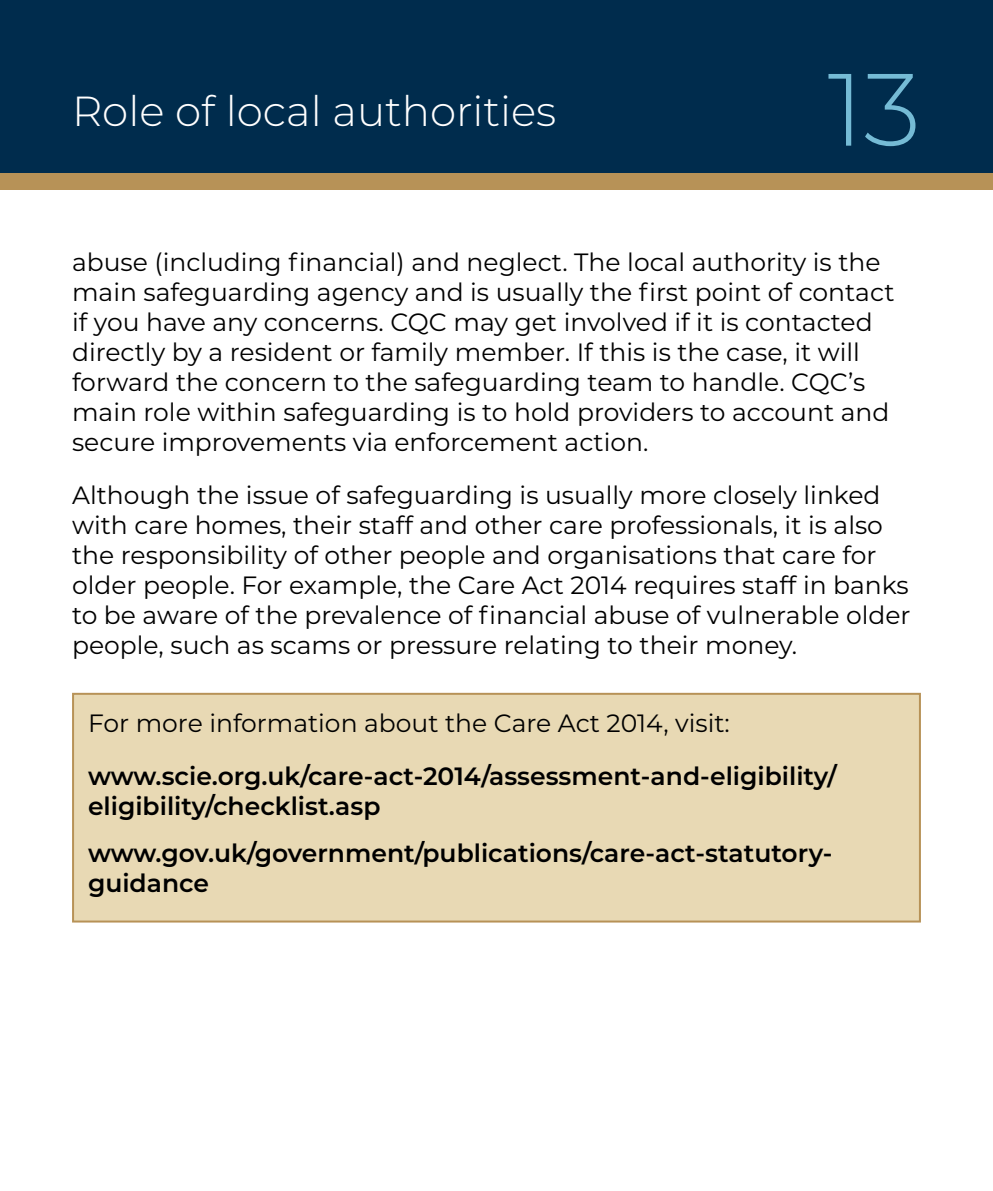
<style>
.page{position:relative;width:993px;height:1191px;background:#fff}
.page>*{position:absolute;margin:0;border:0;box-sizing:border-box;transform-origin:0 0}
.t1{font:300 102.4px "Montserrat Alternates";color:#75bbd5}
.t2{font:300 42px "Montserrat";color:#fff}
.t3{font:25px/30px "Montserrat";color:#000}
.t4{font:600 25px/30px "Montserrat";color:#000}
</style>
<div class="page">
<div style="left:72px;top:693px;width:848px;height:229px;background:#e8d9b4;border:2px solid #b79257"></div>
<div style="left:0;top:9px;width:992px;height:181px;background:#b79257"></div>
<div style="left:0;top:0;width:992px;height:173px;background:#002c4d"></div>
<h2 class="t2" style="left:72px;top:82px;width:485px">Role of local authorities</h2>
<h1 class="t1" style="left:827px;top:40px;width:95px">13</h1>
<p class="t3" style="left:72px;top:246px;width:823px">abuse (including financial) and neglect. The local authority is the main safeguarding agency and is usually the first point of contact if you have any concerns. CQC may get involved if it is contacted directly by a resident or family member. If this is the case, it will forward the concern to the safeguarding team to handle. CQC’s main role within safeguarding is to hold providers to account and secure improvements via enforcement action.</p>
<p class="t3" style="left:72px;top:479px;width:839px">Although the issue of safeguarding is usually more closely linked with care homes, their staff and other care professionals, it is also the responsibility of other people and organisations that care for older people. For example, the Care Act 2014 requires staff in banks to be aware of the prevalence of financial abuse of vulnerable older people, such as scams or pressure relating to their money.</p>
<p class="t3" style="left:88px;top:707px;width:643px">For more information about the Care Act 2014, visit:</p>
<p class="t4" style="left:88px;top:760px;width:750px">www.scie.org.uk/care-act-2014/assessment-and-eligibility/ eligibility/checklist.asp</p>
<p class="t4" style="left:88px;top:837px;width:745px">www.gov.uk/government/publications/care-act-statutory&shy;guidance</p>
</div>
